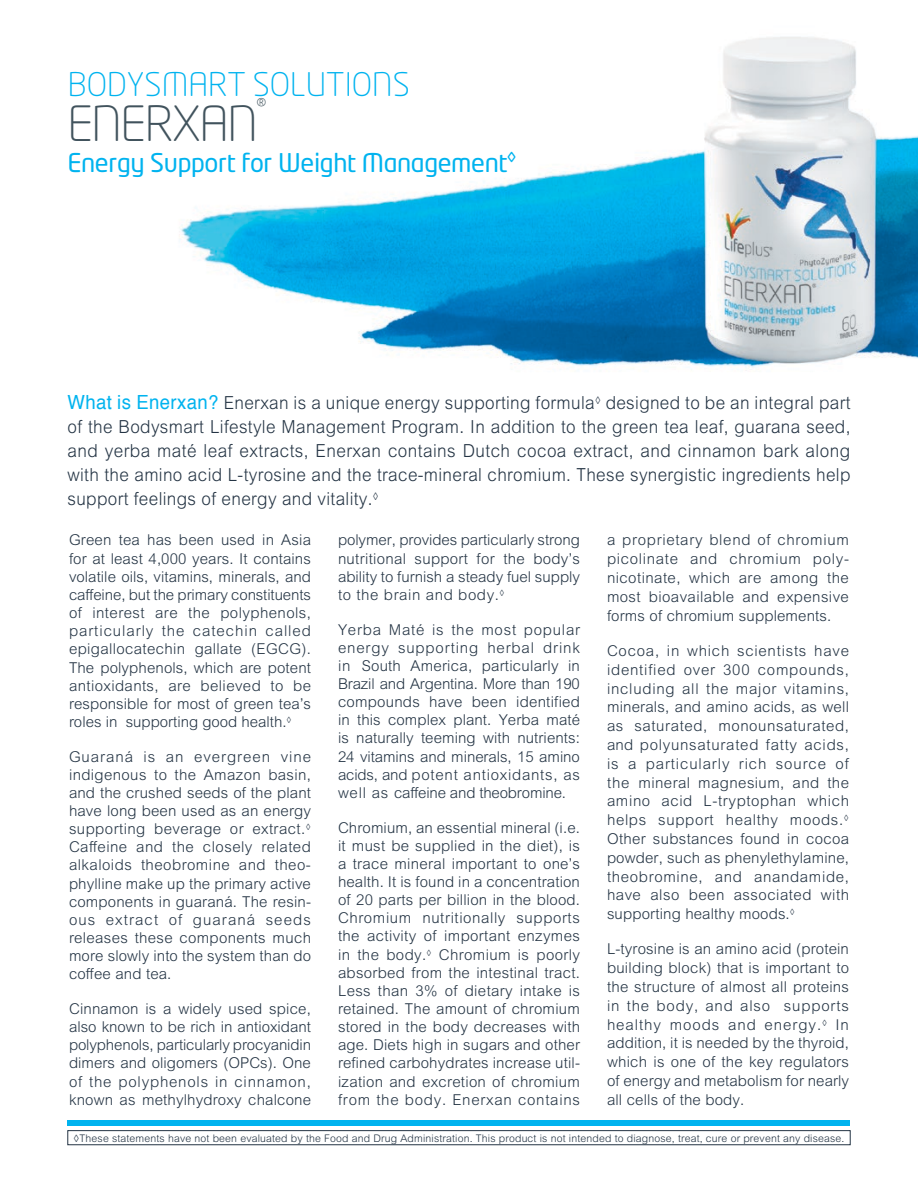
<style>
.page{position:relative;width:918px;height:1188px;background:#fff}
.page>*{position:absolute;margin:0;border:0;box-sizing:border-box;transform-origin:0 0}
.Intro_Text-1{font:300 48px "Neo Tech Std";letter-spacing:-.03em;color:#41535d}
.Intro_Text-1-2{font:300 32.25px "Neo Tech Std";color:#00b3ef}
.Intro_Text-1-3{font:25.5px "Neo Tech Std";letter-spacing:-.015em;color:#00b3ef}
.Intro_Text-1-4{font:300 18px/24px "Arial MT Std";letter-spacing:.02em;color:#243444;text-align:justify;scale:.95 1}
.Intro_Text-1-5{font:300 16.2px "Neo Tech Std";color:#41535d}
.Text-1{font:300 15px/18.1px "Arial MT Std";letter-spacing:.01em;color:#243444;text-align:justify}
.DSHEA{font:300 10.5px "Arial MT Std";letter-spacing:.015em;color:#243444}
.s1{font-family:"Helvetica";font-weight:400;font-size:19.5px;color:#00b3ef}
</style>
<div class="page">
<img style="left:179px;top:37px;width:739px;height:333px">
<div style="left:67px;top:1130px;width:784px;height:15px;border:1px solid #243444"></div>
<div style="left:68px;top:1120px;width:782px;height:6px;background:#00b3ef"></div>
<p class="Intro_Text-1-2" style="left:68px;top:65px;width:343px">BODYSMART SOLUTIONS</p>
<p class="Intro_Text-1" style="left:68px;top:95px;width:192px">ENERXAN</p>
<p class="Intro_Text-1-5" style="left:257px;top:94px;width:11px">®</p>
<p class="Intro_Text-1-3" style="left:68px;top:147px;width:450px">Energy Support for Weight Management<sup>◊</sup></p>
<p class="Intro_Text-1-4" style="left:68px;top:391px;width:826px"><span class="s1">What is Enerxan?</span> Enerxan is a unique energy supporting formula<sup>◊</sup> designed to be an integral part of the Bodysmart Lifestyle Management Program. In addition to the green tea leaf, guarana seed, and yerba maté leaf extracts, Enerxan contains Dutch cocoa extract, and cinnamon bark along with the amino acid L-tyrosine and the trace-mineral chromium. These synergistic ingredients help support feelings of energy and vitality.<sup>◊</sup></p>
<p class="Text-1" style="left:69px;top:532px;width:244px">Green tea has been used in Asia for at least 4,000 years. It contains volatile oils, vitamins, minerals, and caffeine, but the primary constituents of interest are the polyphenols, particularly the catechin called epigallocatechin gallate (EGCG).<br>The polyphenols, which are potent antioxidants, are believed to be responsible for most of green tea’s roles in supporting good health.<sup>◊</sup></p>
<p class="Text-1" style="left:69px;top:748px;width:244px">Guaraná is an evergreen vine indigenous to the Amazon basin, and the crushed seeds of the plant have long been used as an energy supporting beverage or extract.<sup>◊ </sup>Caffeine and the closely related alkaloids theobromine and theo&shy;phylline make up the primary active components in guaraná. The resin&shy;ous extract of guaraná seeds releases these components much more slowly into the system than do coffee and tea.</p>
<p class="Text-1" style="left:69px;top:1000px;width:244px">Cinnamon is a widely used spice, also known to be rich in antioxidant polyphenols, particularly procyanidin dimers and oligomers (OPCs). One of the polyphenols in cinnamon, known as methylhydroxy chalcone</p>
<p class="Text-1" style="left:338px;top:532px;width:243px">polymer, provides particularly strong nutritional support for the body’s ability to furnish a steady fuel supply to the brain and body.<sup>◊</sup></p>
<p class="Text-1" style="left:338px;top:621px;width:244px">Yerba Maté is the most popular energy supporting herbal drink in South America, particularly in Brazil and Argentina. More than 190 compounds have been identified in this complex plant. Yerba maté is naturally teeming with nutrients:<br>24 vitamins and minerals, 15 amino acids, and potent antioxidants, as well as caffeine and theobromine.</p>
<p class="Text-1" style="left:338px;top:819px;width:244px">Chromium, an essential mineral (i.e. it must be supplied in the diet), is a trace mineral important to one’s health. It is found in a concentration of 20 parts per billion in the blood.<br>Chromium nutritionally supports the activity of important enzymes in the body.<sup>◊</sup> Chromium is poorly absorbed from the intestinal tract.<br>Less than 3% of dietary intake is retained. The amount of chromium stored in the body decreases with age. Diets high in sugars and other refined carbohydrates increase util&shy;ization and excretion of chromium from the body. Enerxan contains</p>
<p class="Text-1" style="left:607px;top:532px;width:244px;line-height:18.8px">a proprietary blend of chromium picolinate and chromium poly&shy;nicotinate, which are among the most bioavailable and expensive forms of chromium supplements.</p>
<p class="Text-1" style="left:607px;top:642px;width:244px;line-height:18.8px">Cocoa, in which scientists have identified over 300 compounds, including all the major vitamins, minerals, and amino acids, as well as saturated, monounsaturated, and polyunsaturated fatty acids, is a particularly rich source of the mineral magnesium, and the amino acid L-tryptophan which helps support healthy moods.<sup>◊ </sup>Other substances found in cocoa powder, such as phenylethylamine, theobromine, and anandamide, have also been associated with supporting healthy moods.<sup>◊</sup></p>
<p class="Text-1" style="left:607px;top:940px;width:244px;line-height:18.8px">L-tyrosine is an amino acid (protein building block) that is important to the structure of almost all proteins in the body, and also supports healthy moods and energy.<sup>◊</sup> In addition, it is needed by the thyroid, which is one of the key regulators of energy and metabolism for nearly all cells of the body.</p>
<p class="DSHEA" style="left:74px;top:1132px;width:772px">◊These statements have not been evaluated by the Food and Drug Administration. This product is not intended to diagnose, treat, cure or prevent any disease.</p>
</div>
